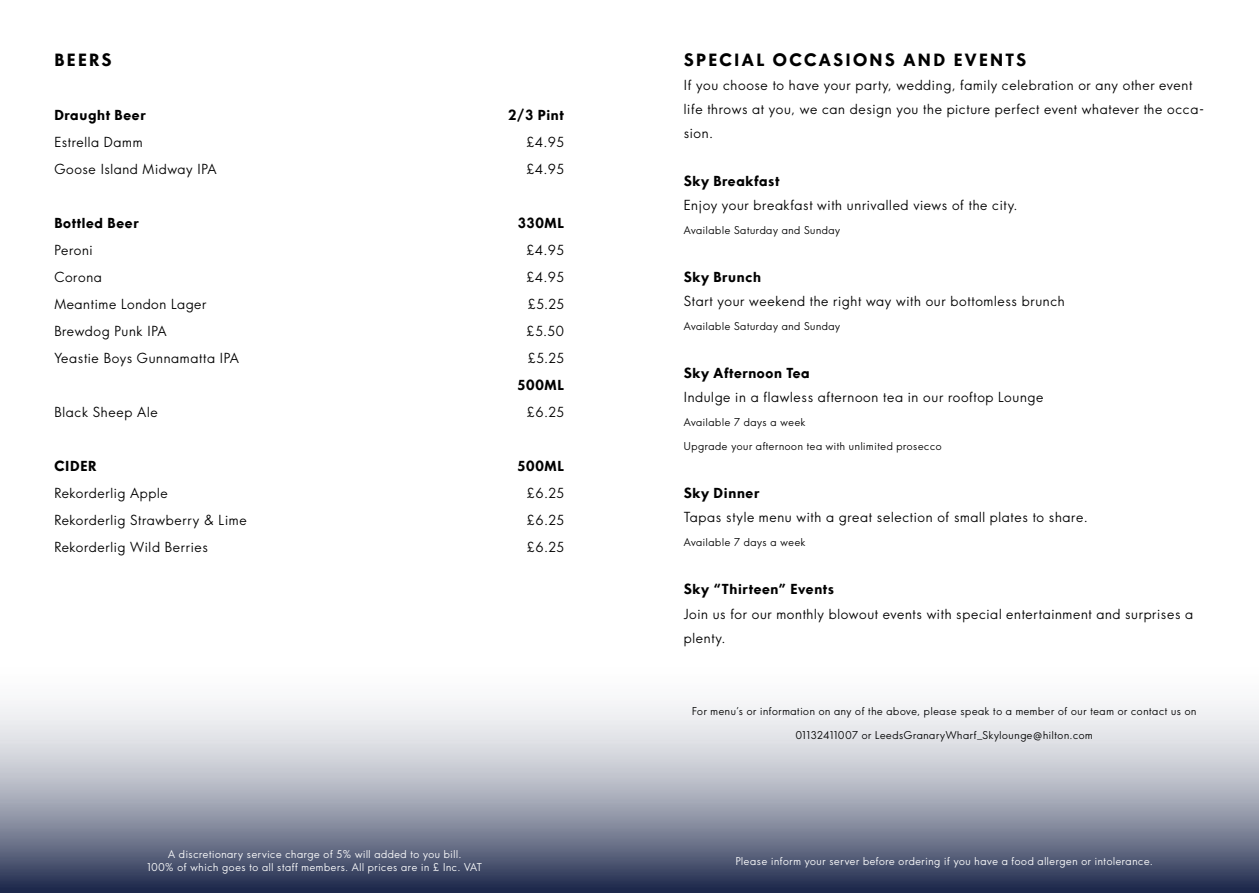
<style>
.page{position:relative;width:1259px;height:893px;background:#fff}
.page>*{position:absolute;margin:0;border:0;box-sizing:border-box;transform-origin:0 0}
.t1{font:700 16.5px "Absolut";letter-spacing:.1em;color:#000}
.t2{font:13.5px/24px "Absolut";color:#000}
.t3{font:700 13.5px "Absolut";color:#000}
.t4{font:10.5px "Absolut";color:#000}
.t5{font:10.5px/12.6px "Absolut";color:#fff;text-align:center}
</style>
<div class="page">
<svg style="left:0;top:704px;width:1259px;height:189px;background:#9ca1b0"></svg>
<p class="t1" style="left:54px;top:49px;width:59px">BEERS</p>
<p class="t3" style="left:54px;top:106px;width:93px">Draught Beer</p>
<p class="t3" style="left:508px;top:106px;width:58px">2/3 Pint</p>
<p class="t2" style="left:54px;top:130px;width:90px">Estrella Damm</p>
<p class="t2" style="left:526px;top:130px;width:40px">£4.95</p>
<p class="t2" style="left:54px;top:157px;width:165px">Goose Island Midway IPA</p>
<p class="t2" style="left:526px;top:157px;width:40px">£4.95</p>
<p class="t3" style="left:54px;top:214px;width:86px">Bottled Beer</p>
<p class="t3" style="left:517px;top:214px;width:48px">330ML</p>
<p class="t2" style="left:54px;top:238px;width:41px">Peroni</p>
<p class="t2" style="left:526px;top:238px;width:40px">£4.95</p>
<p class="t2" style="left:54px;top:265px;width:50px">Corona</p>
<p class="t2" style="left:526px;top:265px;width:40px">£4.95</p>
<p class="t2" style="left:54px;top:292px;width:154px">Meantime London Lager</p>
<p class="t2" style="left:527px;top:292px;width:38px">£5.25</p>
<p class="t2" style="left:54px;top:319px;width:115px">Brewdog Punk IPA</p>
<p class="t2" style="left:526px;top:319px;width:39px">£5.50</p>
<p class="t2" style="left:54px;top:346px;width:187px">Yeastie Boys Gunnamatta IPA</p>
<p class="t2" style="left:527px;top:346px;width:38px">£5.25</p>
<p class="t3" style="left:517px;top:376px;width:49px">500ML</p>
<p class="t2" style="left:54px;top:400px;width:106px">Black Sheep Ale</p>
<p class="t2" style="left:526px;top:400px;width:39px">£6.25</p>
<p class="t3" style="left:54px;top:457px;width:44px">CIDER</p>
<p class="t3" style="left:517px;top:457px;width:49px">500ML</p>
<p class="t2" style="left:54px;top:481px;width:116px">Rekorderlig Apple</p>
<p class="t2" style="left:526px;top:481px;width:39px">£6.25</p>
<p class="t2" style="left:54px;top:508px;width:194px">Rekorderlig Strawberry &amp; Lime</p>
<p class="t2" style="left:526px;top:508px;width:39px">£6.25</p>
<p class="t2" style="left:54px;top:535px;width:156px">Rekorderlig Wild Berries</p>
<p class="t2" style="left:526px;top:535px;width:39px">£6.25</p>
<p class="t1" style="left:683px;top:49px;width:345px">SPECIAL OCCASIONS AND EVENTS</p>
<p class="t2" style="left:683px;top:73px;width:522px">If you choose to have your party, wedding, family celebration or any other event life throws at you, we can design you the picture perfect event whatever the occa&shy;sion.</p>
<p class="t3" style="left:683px;top:172px;width:98px">Sky Breakfast</p>
<p class="t2" style="left:683px;top:193px;width:335px">Enjoy your breakfast with unrivalled views of the city.</p>
<p class="t4" style="left:683px;top:224px;width:158px">Available Saturday and Sunday</p>
<p class="t3" style="left:683px;top:268px;width:79px">Sky Brunch</p>
<p class="t2" style="left:683px;top:289px;width:383px">Start your weekend the right way with our bottomless brunch</p>
<p class="t4" style="left:683px;top:320px;width:158px">Available Saturday and Sunday</p>
<p class="t3" style="left:683px;top:364px;width:128px">Sky Afternoon Tea</p>
<p class="t2" style="left:683px;top:385px;width:362px">Indulge in a flawless afternoon tea in our rooftop Lounge</p>
<p class="t4" style="left:683px;top:416px;width:124px">Available 7 days a week</p>
<p class="t4" style="left:683px;top:440px;width:260px">Upgrade your afternoon tea with unlimited prosecco</p>
<p class="t3" style="left:683px;top:484px;width:78px">Sky Dinner</p>
<p class="t2" style="left:683px;top:505px;width:406px">Tapas style menu with a great selection of small plates to share.</p>
<p class="t4" style="left:683px;top:536px;width:124px">Available 7 days a week</p>
<p class="t3" style="left:683px;top:580px;width:152px">Sky “Thirteen” Events</p>
<p class="t2" style="left:683px;top:601px;width:511px">Join us for our monthly blowout events with special entertainment and surprises a plenty.</p>
<p class="t4" style="left:692px;top:704px;width:506px">For menu’s or information on any of the above, please speak to a member of our team or contact us on</p>
<p class="t4" style="left:795px;top:728px;width:299px">01132411007 or LeedsGranaryWharf_Skylounge@hilton.com</p>
<p class="t5" style="left:147px;top:848px;width:337px">A discretionary service charge of 5% will added to you bill.<br>100% of which goes to all staff members. All prices are in £ Inc. VAT</p>
<p class="t5" style="left:735px;top:855px;width:419px">Please inform your server before ordering if you have a food allergen or intolerance.</p>
</div>
